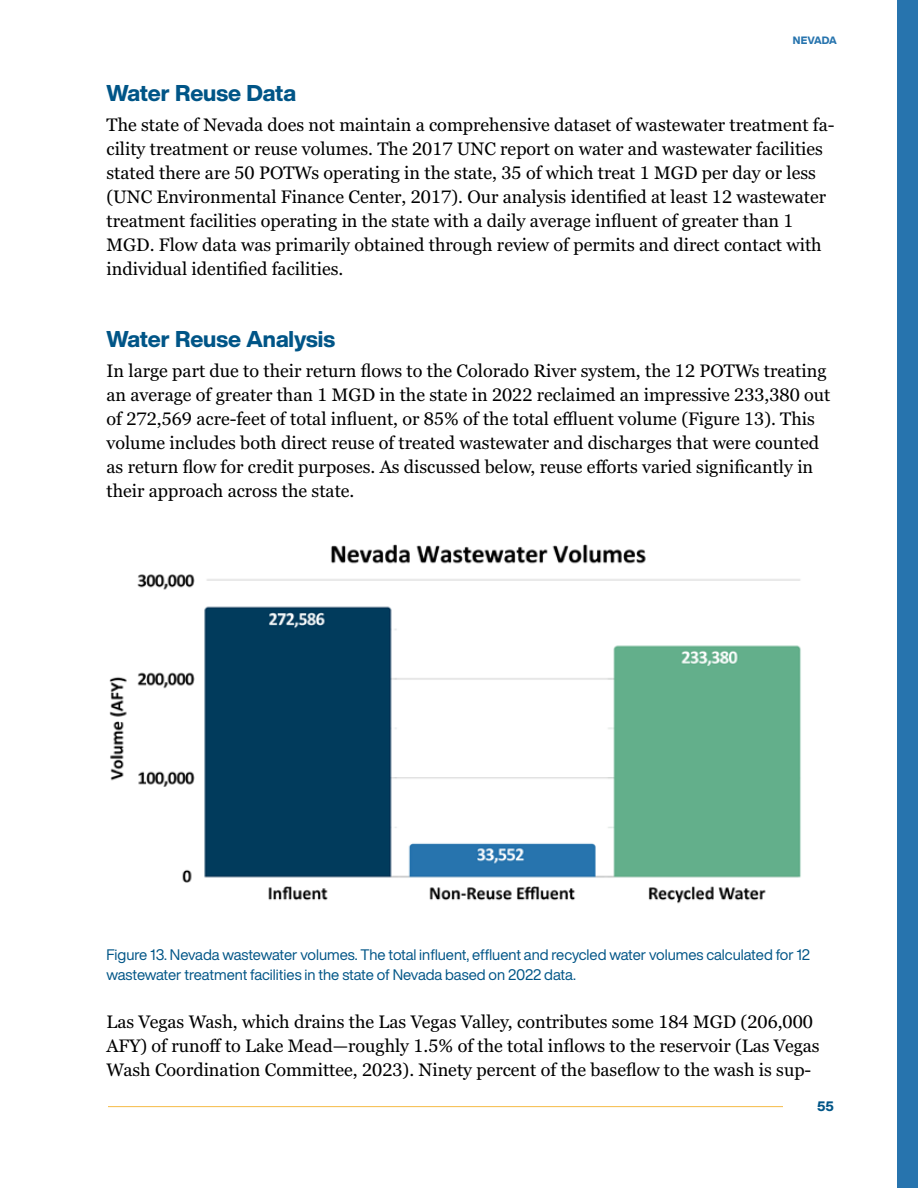
<style>
.page{position:relative;width:918px;height:1188px;background:#fff}
.page>*{position:absolute;margin:0;border:0;box-sizing:border-box;transform-origin:0 0}
.t1{font:800 22.5px "Helvetica Now Display";color:#005587}
.t2{font:18px/24px "Georgia Pro";color:#000}
.t3{font:15px/19.5px "Helvetica Now Display";letter-spacing:-.005em;color:#005587}
.t4{font:800 13.5px "Helvetica Now Display";color:#005587}
.t5{font:800 10.5px "Helvetica Now Display";letter-spacing:.01em;color:#2774ae}
</style>
<div class="page">
<hr style="left:108px;top:1106px;width:675px;height:1px;background:#f5bb47">
<div style="left:898px;top:0;width:20px;height:1188px;background:#2774ae"></div>
<img style="left:109px;top:544px;width:692px;height:360px">
<p class="t5" style="left:793px;top:33px;width:46px">NEVADA</p>
<p class="t1" style="left:107px;top:77px;width:191px">Water Reuse Data</p>
<p class="t2" style="left:107px;top:114px;width:730px">The state of Nevada does not maintain a comprehensive dataset of wastewater treatment fa&shy;cility treatment or reuse volumes. The 2017 UNC report on water and wastewater facilities stated there are 50 POTWs operating in the state, 35 of which treat 1 MGD per day or less (UNC Environmental Finance Center, 2017). Our analysis identified at least 12 wastewater treatment facilities operating in the state with a daily average influent of greater than 1<br>MGD. Flow data was primarily obtained through review of permits and direct contact with individual identified facilities.</p>
<p class="t1" style="left:107px;top:323px;width:230px">Water Reuse Analysis</p>
<p class="t2" style="left:107px;top:360px;width:725px">In large part due to their return flows to the Colorado River system, the 12 POTWs treating an average of greater than 1 MGD in the state in 2022 reclaimed an impressive 233,380 out of 272,569 acre-feet of total influent, or 85% of the total effluent volume (Figure 13). This volume includes both direct reuse of treated wastewater and discharges that were counted as return flow for credit purposes. As discussed below, reuse efforts varied significantly in their approach across the state.</p>
<p class="t3" style="left:107px;top:945px;width:705px">Figure 13. Nevada wastewater volumes. The total influent, effluent and recycled water volumes calculated for 12 wastewater treatment facilities in the state of Nevada based on 2022 data.</p>
<p class="t2" style="left:107px;top:1010px;width:715px">Las Vegas Wash, which drains the Las Vegas Valley, contributes some 184 MGD (206,000<br>AFY) of runoff to Lake Mead—roughly 1.5% of the total inflows to the reservoir (Las Vegas<br>Wash Coordination Committee, 2023). Ninety percent of the baseflow to the wash is sup-</p>
<p class="t4" style="left:817px;top:1097px;width:18px">55</p>
</div>
